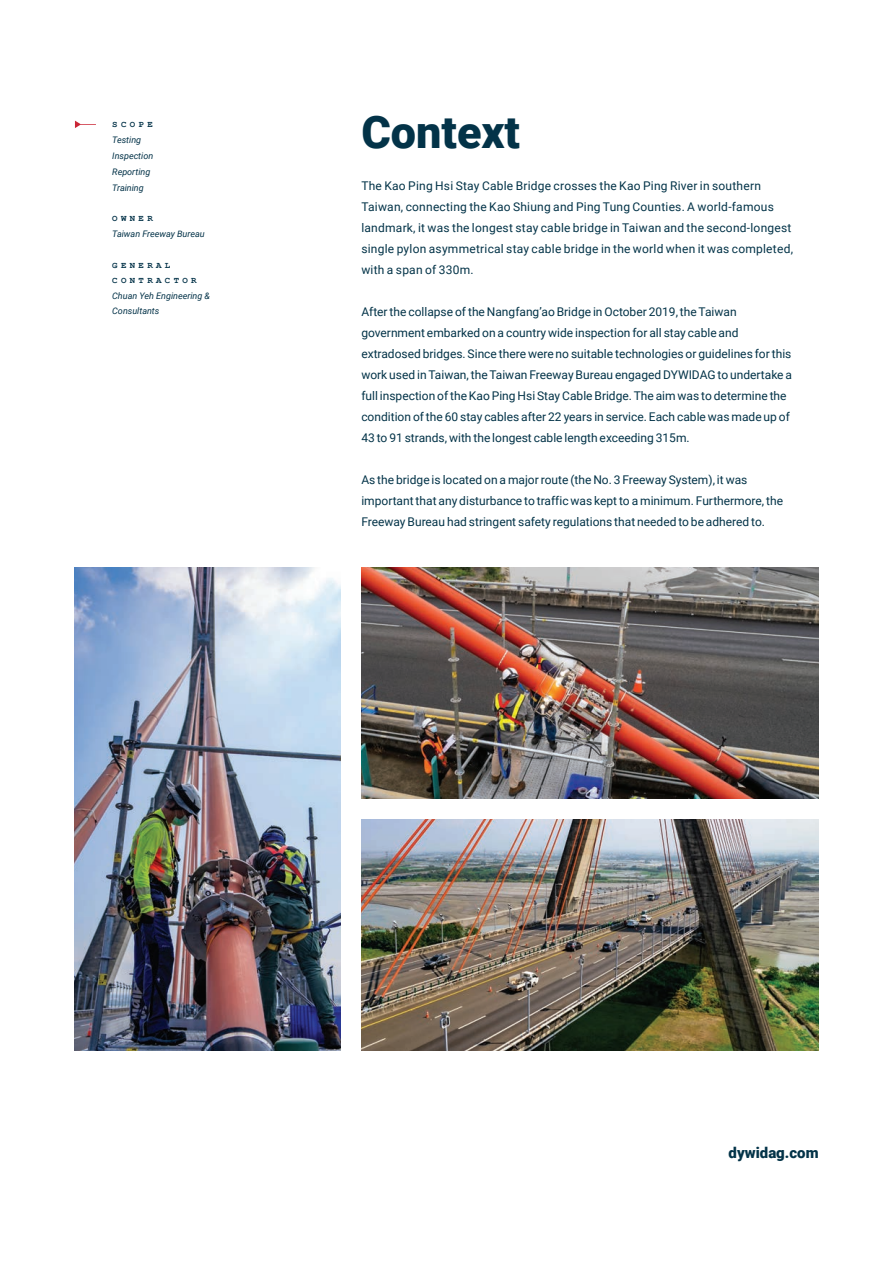
<style>
.page{position:relative;width:893px;height:1263px;background:#fff}
.page>*{position:absolute;margin:0;border:0;box-sizing:border-box;transform-origin:0 0}
.t1{font:900 45px "Roboto";color:#033348}
.t2{font:900 15px "Roboto";color:#033348}
.t3{font:12px/21px "Roboto";color:#033348}
.t4{font:12px/21px "Roboto";letter-spacing:.02em;color:#033348}
.t5{font:italic 9px/15.8px "Roboto";color:#033248}
.t6{font:700 9px/15px "Courier New";letter-spacing:.375em;color:#033248}
</style>
<div class="page">
<svg style="left:75px;top:121px;width:21px;height:7px"></svg>
<img style="left:74px;top:568px;width:266px;height:482px">
<img style="left:361px;top:567px;width:458px;height:231px">
<img style="left:361px;top:819px;width:458px;height:231px">
<p class="t6" style="left:112px;top:117px;width:42px">SCOPE</p>
<p class="t5" style="left:112px;top:132px;width:42px">Testing<br>Inspection<br>Reporting<br>Training</p>
<p class="t6" style="left:112px;top:211px;width:42px">OWNER</p>
<p class="t5" style="left:112px;top:226px;width:94px">Taiwan Freeway Bureau</p>
<p class="t6" style="left:112px;top:257px;width:86px">GENERAL<br>CONTRACTOR</p>
<p class="t5" style="left:112px;top:287px;width:99px">Chuan Yeh Engineering &amp;<br>Consultants</p>
<h1 class="t1" style="left:361px;top:100px;width:160px">Context</h1>
<p class="t4" style="left:361px;top:175px;width:433px">The Kao Ping Hsi Stay Cable Bridge crosses the Kao Ping River in southern Taiwan, connecting the Kao Shiung and Ping Tung Counties. A world-famous landmark, it was the longest stay cable bridge in Taiwan and the second-longest single pylon asymmetrical stay cable bridge in the world when it was completed, with a span of 330m.</p>
<p class="t3" style="left:361px;top:301px;width:432px">After the collapse of the Nangfang’ao Bridge in October 2019, the Taiwan government embarked on a country wide inspection for all stay cable and extradosed bridges. Since there were no suitable technologies or guidelines for this work used in Taiwan, the Taiwan Freeway Bureau engaged DYWIDAG to undertake a full inspection of the Kao Ping Hsi Stay Cable Bridge. The aim was to determine the condition of the 60 stay cables after 22 years in service. Each cable was made up of 43 to 91 strands, with the longest cable length exceeding 315m.</p>
<p class="t3" style="left:361px;top:469px;width:423px">As the bridge is located on a major route (the No. 3 Freeway System), it was important that any disturbance to traffic was kept to a minimum. Furthermore, the<br>Freeway Bureau had stringent safety regulations that needed to be adhered to.</p>
<p class="t2" style="left:729px;top:1142px;width:91px">dywidag.com</p>
</div>
